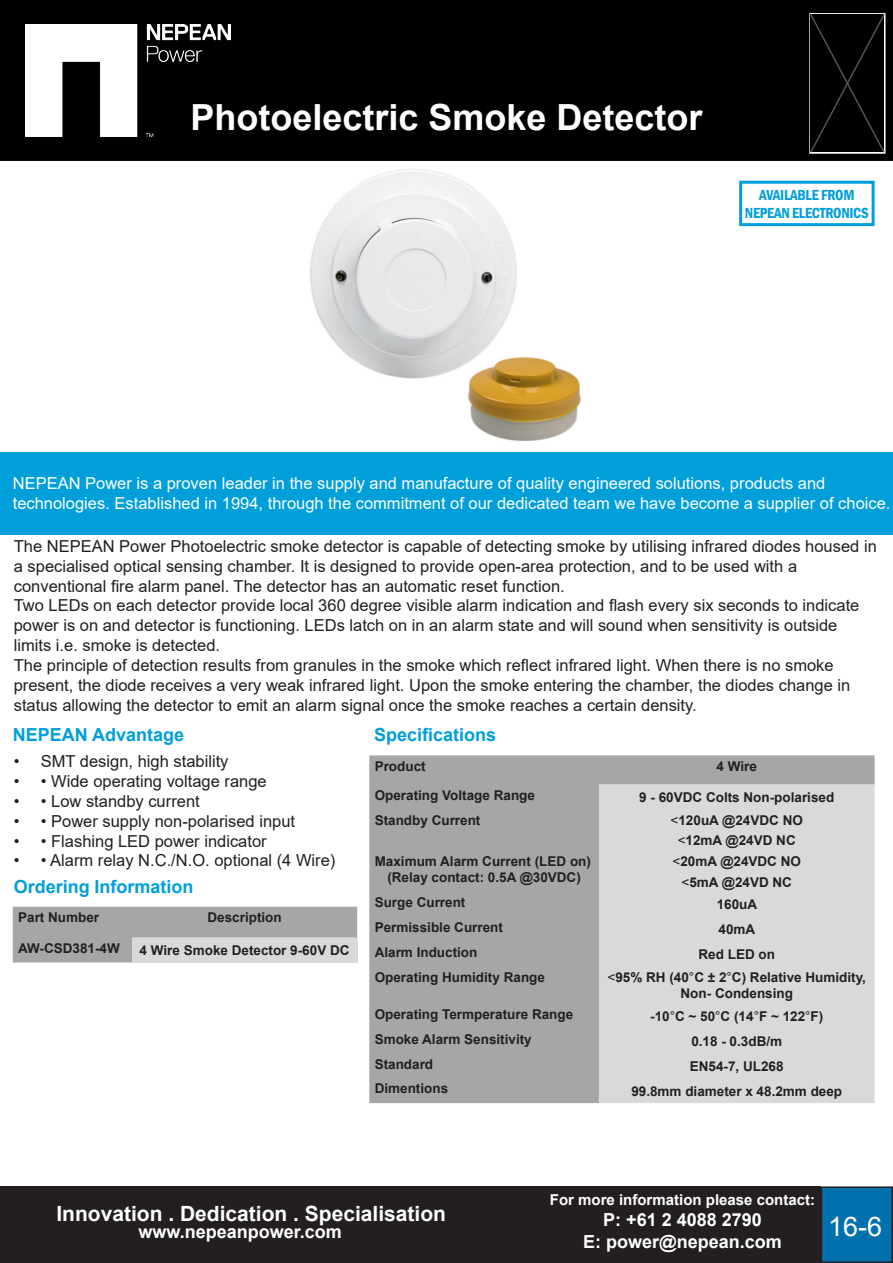
<style>
.page{position:relative;width:893px;height:1263px;background:#fff}
.page>*{position:absolute;margin:0;border:0;box-sizing:border-box;transform-origin:0 0}
.t1{font:700 36px "Arial";color:#fff}
.t2{font:27px "Arial";color:#fff}
.t3{font:700 21px "Arial";color:#fff}
.t4{font:700 18px/21.6px "Arial";color:#fff;text-align:center}
.t5{font:700 18px "Arial";color:#009fda}
.t6{font:16.5px/19.8px "Arial";color:#231f20}
.t7{font:16.5px/19.8px "Arial";color:#fff}
.t8{font:700 15px "Arial";color:#fff}
.t9{font:600 condensed 15px/18px "Franklin Gothic";letter-spacing:-.02em;color:#009fda;text-align:center}
.t10{font:700 13.5px/20.7px "Arial";color:#231f20;text-align:center}
.s1{font-weight:400}
</style>
<div class="page">
<div style="left:0;top:1186px;width:821px;height:77px;background:#231f20"></div>
<div style="left:0;top:0;width:893px;height:161px;background:#000"></div>
<img style="left:26px;top:25px;width:205px;height:112px">
<div style="left:0;top:452px;width:893px;height:83px;background:#009fda"></div>
<div style="left:739px;top:181px;width:136px;height:45px;border:3px solid #009fda"></div>
<img style="left:310px;top:169px;width:271px;height:273px">
<div style="left:369px;top:755px;width:506px;height:348px;background:#a6a6a6"></div>
<div style="left:599px;top:785px;width:276px;height:318px;background:#d9d9d9"></div>
<div style="left:13px;top:907px;width:344px;height:55px;background:#a6a6a6"></div>
<div style="left:132px;top:938px;width:225px;height:24px;background:#d9d9d9"></div>
<div style="left:821px;top:1187px;width:71px;height:75px;background:#0071ad"></div>
<div style="left:821px;top:1186px;width:72px;height:77px;border:2px solid #231f20"></div>
<div style="left:811px;top:15px;width:73px;height:137px;background:#000"></div>
<h1 class="t1" style="left:190px;top:97px;width:514px">Photoelectric Smoke Detector</h1>
<p class="t9" style="left:745px;top:185px;width:125px">AVAILABLE FROM<br>NEPEAN ELECTRONICS</p>
<p class="t7" style="left:13px;top:474px;width:879px">NEPEAN Power is a proven leader in the supply and manufacture of quality engineered solutions, products and technologies. Established in 1994, through the commitment of our dedicated team we have become a supplier of choice.</p>
<p class="t6" style="left:14px;top:536px;width:864px">The NEPEAN Power Photoelectric smoke detector is capable of detecting smoke by utilising infrared diodes housed in a specialised optical sensing chamber. It is designed to provide open-area protection, and to be used with a conventional fire alarm panel. The detector has an automatic reset function.<br>Two LEDs on each detector provide local 360 degree visible alarm indication and flash every six seconds to indicate power is on and detector is functioning. LEDs latch on in an alarm state and will sound when sensitivity is outside limits i.e. smoke is detected.<br>The principle of detection results from granules in the smoke which reflect infrared light. When there is no smoke present, the diode receives a very weak infrared light. Upon the smoke entering the chamber, the diodes change in status allowing the detector to emit an alarm signal once the smoke reaches a certain density.</p>
<p class="t5" style="left:13px;top:725px;width:173px">NEPEAN Advantage</p>
<p class="t6" style="left:14px;top:752px;width:216px">• SMT design, high stability</p>
<p class="t6" style="left:14px;top:772px;width:254px">• • Wide operating voltage range</p>
<p class="t6" style="left:14px;top:791px;width:187px">• • Low standby current</p>
<p class="t6" style="left:14px;top:811px;width:283px">• • Power supply non-polarised input</p>
<p class="t6" style="left:14px;top:831px;width:254px">• • Flashing LED power indicator</p>
<p class="t6" style="left:14px;top:851px;width:323px">• • Alarm relay N.C./N.O. optional (4 Wire)</p>
<p class="t5" style="left:374px;top:725px;width:124px">Specifications</p>
<p class="t10" style="left:375px;top:756px;width:53px">Product</p>
<p class="t10" style="left:717px;top:756px;width:42px">4 Wire</p>
<p class="t10" style="left:375px;top:785px;width:162px">Operating Voltage Range</p>
<p class="t10" style="left:639px;top:787px;width:197px">9 - 60VDC Colts Non-polarised</p>
<p class="t10" style="left:375px;top:810px;width:107px">Standby Current</p>
<p class="t10" style="left:671px;top:810px;width:134px"><span class="s1">˂</span>120uA @24VDC NO <span class="s1">˂</span>12mA @24VD NC</p>
<p class="t10" style="left:375px;top:853px;width:218px;line-height:16.2px">Maximum Alarm Current (LED on) (Relay contact: 0.5A @30VDC)</p>
<p class="t10" style="left:672px;top:851px;width:130px"><span class="s1">˂</span>20mA @24VDC NO <span class="s1">˂</span>5mA @24VD NC</p>
<p class="t10" style="left:375px;top:892px;width:92px">Surge Current</p>
<p class="t10" style="left:717px;top:894px;width:42px">160uA</p>
<p class="t10" style="left:375px;top:917px;width:130px">Permissible Current</p>
<p class="t10" style="left:719px;top:919px;width:38px">40mA</p>
<p class="t10" style="left:375px;top:942px;width:104px">Alarm Induction</p>
<p class="t10" style="left:698px;top:944px;width:78px">Red LED on</p>
<p class="t10" style="left:375px;top:967px;width:172px">Operating Humidity Range</p>
<p class="t10" style="left:608px;top:969px;width:260px;line-height:16.2px"><span class="s1">˂</span>95% RH (40<span class="s1">°</span>C ± 2<span class="s1">°</span>C) Relative Humidity,<br>Non- Condensing</p>
<p class="t10" style="left:375px;top:1004px;width:200px">Operating Termperature Range</p>
<p class="t10" style="left:650px;top:1006px;width:175px">-10<span class="s1">°</span>C ~ 50<span class="s1">°</span>C (14<span class="s1">°</span>F ~ 122<span class="s1">°</span>F)</p>
<p class="t10" style="left:375px;top:1029px;width:159px">Smoke Alarm Sensitivity</p>
<p class="t10" style="left:691px;top:1031px;width:92px">0.18 - 0.3dB/m</p>
<p class="t10" style="left:375px;top:1053px;width:60px">Standard</p>
<p class="t10" style="left:690px;top:1056px;width:95px">EN54-7, UL268</p>
<p class="t10" style="left:375px;top:1078px;width:75px">Dimentions</p>
<p class="t10" style="left:631px;top:1080px;width:212px">99.8mm diameter x 48.2mm deep</p>
<p class="t5" style="left:14px;top:876px;width:181px">Ordering Information</p>
<p class="t10" style="left:18px;top:907px;width:83px">Part Number</p>
<p class="t10" style="left:207px;top:907px;width:76px">Description</p>
<p class="t10" style="left:18px;top:938px;width:103px">AW-CSD381-4W</p>
<p class="t10" style="left:140px;top:940px;width:211px">4 Wire Smoke Detector 9-60V DC</p>
<p class="t3" style="left:56px;top:1202px;width:391px">Innovation . Dedication . Specialisation</p>
<p class="t4" style="left:139px;top:1221px;width:205px">www.nepeanpower.com</p>
<p class="t8" style="left:550px;top:1191px;width:267px">For more information please contact:</p>
<p class="t4" style="left:583px;top:1209px;width:200px">P: +61 2 4088 2790<br>E: power@nepean.com</p>
<h2 class="t2" style="left:828px;top:1211px;width:56px">16-6</h2>
</div>
